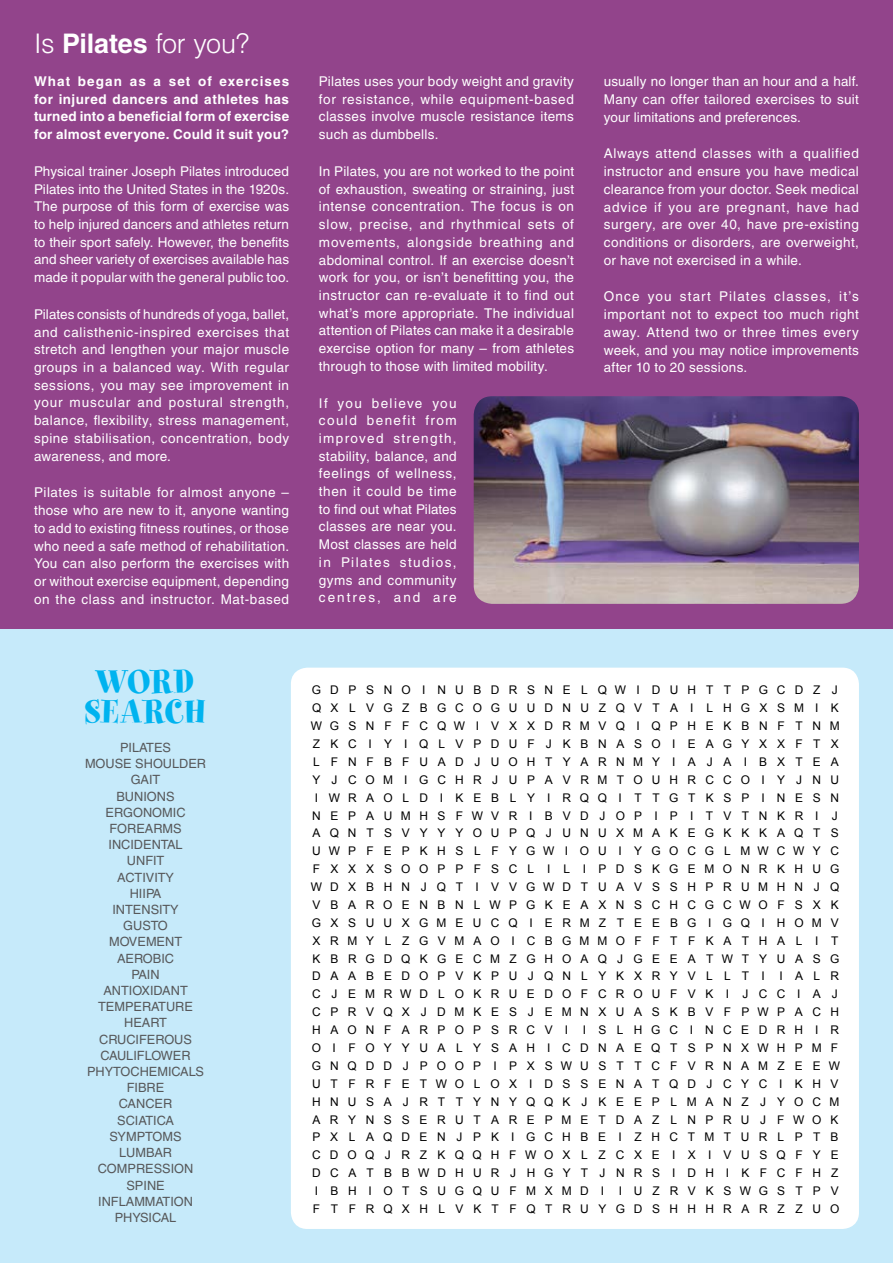
<style>
.page{position:relative;width:893px;height:1263px;background:#fff}
.page>*{position:absolute;margin:0;border:0;box-sizing:border-box;transform-origin:0 0}
.t1{font:36.9px/30px "Spumoni";letter-spacing:.05em;color:#00b3ef;text-align:center}
.t2{font:300 27px "Helvetica LT Std";letter-spacing:-.02em;color:#fff}
.t3{font:13.5px/17.7px "Helvetica LT Std";letter-spacing:.02em;color:#fff;text-align:justify}
.t4{font:700 13.5px/17.7px "Helvetica LT Std";letter-spacing:.015em;color:#fff;text-align:justify}
.t5{font:12.75px/16.2px "Helvetica LT Std";color:#57585a;text-align:center}
.t6{font:12px/17.9px "Arial";letter-spacing:.805em;color:#000;text-align:center}
.s1{font-weight:700}
</style>
<div class="page">
<div style="left:0;top:0;width:893px;height:629px;background:#92448b"></div>
<img style="left:474px;top:396px;width:385px;height:208px">
<div style="left:0;top:629px;width:893px;height:634px;background:#c6eafa"></div>
<div style="left:291px;top:668px;width:568px;height:561px;background:#fff;border-radius:17px"></div>
<h2 class="t2" style="left:34px;top:27px;width:217px">Is <span class="s1">Pilates</span> for you?</h2>
<p class="t4" style="left:34px;top:72px;width:257px">What began as a set of exercises for injured dancers and athletes has turned into a beneficial form of exercise for almost everyone. Could it suit you?</p>
<p class="t3" style="left:34px;top:162px;width:257px">Physical trainer Joseph Pilates introduced Pilates into the United States in the 1920s.<br>The purpose of this form of exercise was to help injured dancers and athletes return to their sport safely. However, the benefits and sheer variety of exercises available has made it popular with the general public too.</p>
<p class="t3" style="left:34px;top:305px;width:257px">Pilates consists of hundreds of yoga, ballet, and calisthenic-inspired exercises that stretch and lengthen your major muscle groups in a balanced way. With regular sessions, you may see improvement in your muscular and postural strength, balance, flexibility, stress management, spine stabilisation, concentration, body awareness, and more.</p>
<p class="t3" style="left:34px;top:484px;width:257px">Pilates is suitable for almost anyone – those who are new to it, anyone wanting to add to existing fitness routines, or those who need a safe method of rehabilitation.<br>You can also perform the exercises with or without exercise equipment, depending on the class and instructor. Mat-based</p>
<p class="t3" style="left:319px;top:72px;width:257px">Pilates uses your body weight and gravity for resistance, while equipment-based classes involve muscle resistance items such as dumbbells.</p>
<p class="t3" style="left:319px;top:162px;width:257px">In Pilates, you are not worked to the point of exhaustion, sweating or straining, just intense concentration. The focus is on slow, precise, and rhythmical sets of movements, alongside breathing and abdominal control. If an exercise doesn’t work for you, or isn’t benefitting you, the instructor can re-evaluate it to find out what’s more appropriate. The individual attention of Pilates can make it a desirable exercise option for many – from athletes through to those with limited mobility.</p>
<p class="t3" style="left:319px;top:394px;width:139px">If you believe you could benefit from improved strength, stability, balance, and feelings of wellness, then it could be time to find out what Pilates classes are near you.<br>Most classes are held in Pilates studios, gyms and community centres, and are</p>
<p class="t3" style="left:604px;top:73px;width:257px">usually no longer than an hour and a half.<br>Many can offer tailored exercises to suit your limitations and preferences.</p>
<p class="t3" style="left:604px;top:145px;width:257px">Always attend classes with a qualified instructor and ensure you have medical clearance from your doctor. Seek medical advice if you are pregnant, have had surgery, are over 40, have pre-existing conditions or disorders, are overweight, or have not exercised in a while.</p>
<p class="t3" style="left:604px;top:288px;width:257px">Once you start Pilates classes, it’s important not to expect too much right away. Attend two or three times every week, and you may notice improvements after 10 to 20 sessions.</p>
<h1 class="t1" style="left:84px;top:669px;width:123px">WORD<br>SEARCH</h1>
<p class="t5" style="left:85px;top:739px;width:123px">PILATES<br>MOUSE SHOULDER<br>GAIT<br>BUNIONS<br>ERGONOMIC<br>FOREARMS<br>INCIDENTAL<br>UNFIT<br>ACTIVITY<br>HIIPA<br>INTENSITY<br>GUSTO<br>MOVEMENT<br>AEROBIC<br>PAIN<br>ANTIOXIDANT<br>TEMPERATURE<br>HEART<br>CRUCIFEROUS<br>CAULIFLOWER<br>PHYTOCHEMICALS<br>FIBRE<br>CANCER<br>SCIATICA<br>SYMPTOMS<br>LUMBAR<br>COMPRESSION<br>SPINE<br>INFLAMMATION<br>PHYSICAL</p>
<p class="t6" style="left:311px;top:681px;width:531px">GDPSNO I NUBDRSNELQWI DUHTTPGCDZ J QXL VGZBGCOGUUDNUZQVTA I LHGXSM I K WGSNFFCQWI VXXDRMVQ I QPHEKBNFTNM ZKC I Y I QLVPDUF JKBNASO I EAGYXXFTX LFNFBFUADJUOHTYARNMY I AJA I BXTEA YJCOM I GCHRJUPAVRMTOUHRCCO I YJNU IWRAOLD I KEBLY I RQQ I TTGTKSP I NESN NEPAUMHSFWVR I BVDJOP I P I TVTNKR I J AQNTSVYYYOUPQJUNUXMAKEGKKKAQTS UWPFEPKHSL FYGWI OU I YGOCGLMWCWYC FXXXSOOPPFSCL I L I PDSKGEMONRKHUG WDXBHNJQT I VVGWDTUAVSSHPRUMHNJQ VBAROENBNLWPGKEAXNSCHCGCWOFSXK GXSUUXGMEUCQ I ERMZTEEBG I GQ I HOMV XRMYL ZGVMAO I CBGMMOFFTFKATHAL I T KBRGDQKGECMZGHOAQJGEEATWTYUASG DAABEDOPVKPUJQNLYKXRYVL LT I I ALR CJ EMRWDLOKRUEDOFCROUFVK I JCC I AJ CPRVQXJDMKESJ EMNXUASKBVFPWPACH HAONFARPOPSRCV I I SLHGC I NCEDRH I R O I FOYYUALYSAH I CDNAEQTSPNXWHPMF GNQDDJ POOP I PXSWUSTTCFVRNAMZEEW UTFRFETWOLOX I DSSENATQDJCYC I KHV HNUSAJRTTYNYQQKJKEEPLMANZ JYOCM ARYNSSERUTAREPMETDAZ LNPRUJ FWOK PXLAQDENJPK I GCHBE I ZHCTMTURLPTB CDOQJRZKQQHFWOXLZCXE I X I VUSQFYE DCATBBWDHURJHGYT JNRS I DH I KFCFHZ I BH I OTSUGQUFMXMD I I UZRVKSWGSTPV FTFRQXHLVKTFQTRUYGDSHHHRARZZUO</p>
</div>
